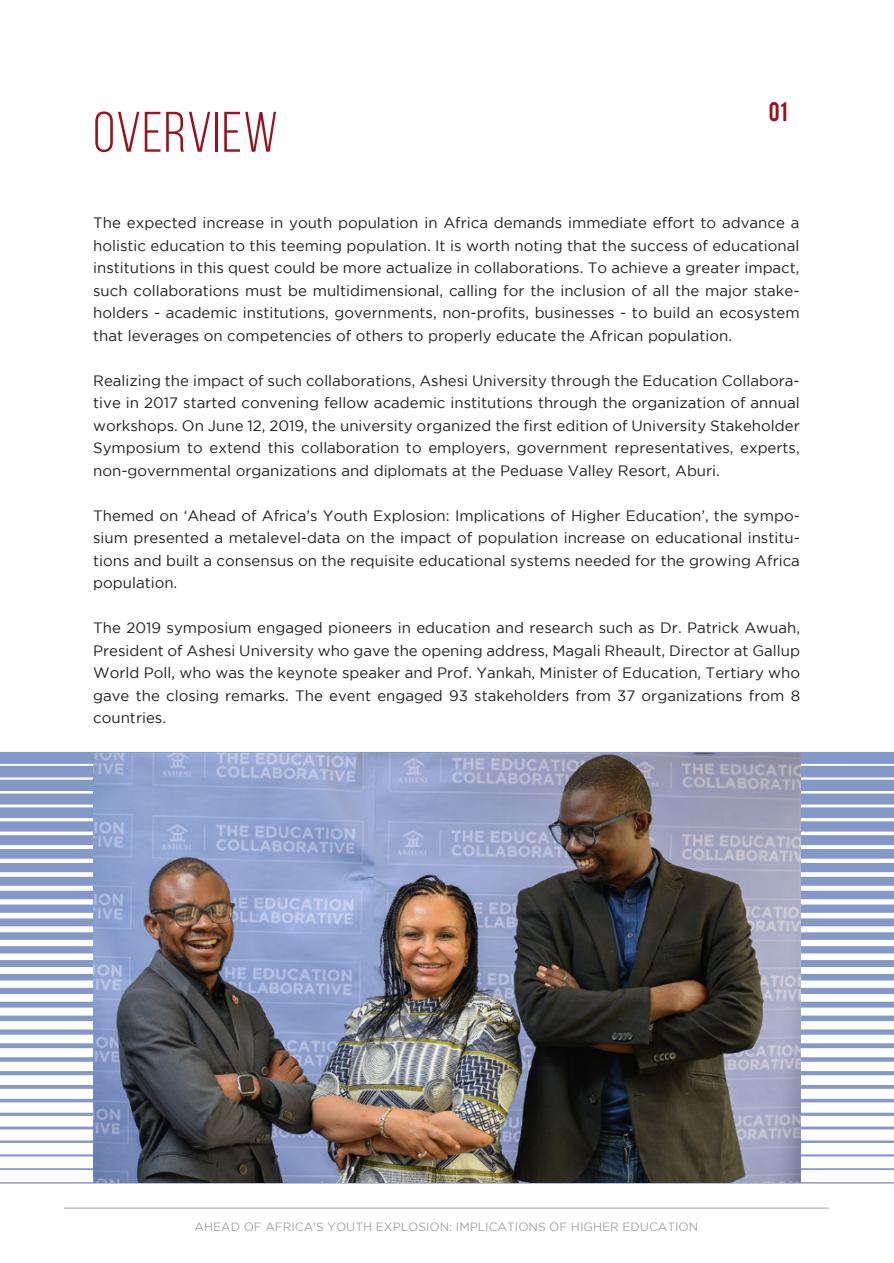
<style>
.page{position:relative;width:894px;height:1263px;background:#fff}
.page>*{position:absolute;margin:0;border:0;box-sizing:border-box;transform-origin:0 0}
.t1{font:57px "Bebas Neue";letter-spacing:.025em;color:#961320}
.t2{font:21px "Bebas";color:#961320}
.t3{font:15px/22.5px "Gotham";color:#231f20;text-align:justify}
.t4{font:12px "Gotham";color:#a1a3a6}
</style>
<div class="page">
<div style="left:0;top:752px;width:894px;height:12px;background:#8599c8"></div>
<div style="left:0;top:766px;width:894px;height:11px;background:#8599c8"></div>
<div style="left:0;top:780px;width:894px;height:11px;background:#8599c8"></div>
<div style="left:0;top:793px;width:894px;height:11px;background:#8599c8"></div>
<div style="left:0;top:807px;width:894px;height:11px;background:#8599c8"></div>
<div style="left:0;top:821px;width:894px;height:10px;background:#8599c8"></div>
<div style="left:0;top:835px;width:894px;height:10px;background:#8599c8"></div>
<div style="left:0;top:849px;width:894px;height:10px;background:#8599c8"></div>
<div style="left:0;top:863px;width:894px;height:9px;background:#8599c8"></div>
<div style="left:0;top:877px;width:894px;height:9px;background:#8599c8"></div>
<div style="left:0;top:891px;width:894px;height:8px;background:#8599c8"></div>
<div style="left:0;top:904px;width:894px;height:9px;background:#8599c8"></div>
<div style="left:0;top:918px;width:894px;height:8px;background:#8599c8"></div>
<div style="left:0;top:932px;width:894px;height:8px;background:#8599c8"></div>
<div style="left:0;top:946px;width:894px;height:7px;background:#8599c8"></div>
<div style="left:0;top:960px;width:894px;height:7px;background:#8599c8"></div>
<div style="left:0;top:974px;width:894px;height:6px;background:#8599c8"></div>
<div style="left:0;top:988px;width:894px;height:6px;background:#8599c8"></div>
<div style="left:0;top:1002px;width:894px;height:5px;background:#8599c8"></div>
<div style="left:0;top:1015px;width:894px;height:6px;background:#8599c8"></div>
<div style="left:0;top:1029px;width:894px;height:6px;background:#8599c8"></div>
<div style="left:0;top:1043px;width:894px;height:5px;background:#8599c8"></div>
<div style="left:0;top:1057px;width:894px;height:5px;background:#8599c8"></div>
<hr style="left:0;top:1071px;width:894px;height:4px;background:#8599c8">
<svg style="left:0;top:1085px;width:894px;height:4px"></svg>
<hr style="left:0;top:1099px;width:894px;height:3px;background:#8599c8">
<hr style="left:0;top:1113px;width:894px;height:3px;background:#8599c8">
<hr style="left:0;top:1126px;width:894px;height:3px;background:#8599c8">
<hr style="left:0;top:1140px;width:894px;height:3px;background:#8599c8">
<hr style="left:0;top:1154px;width:894px;height:2px;background:#8599c8">
<hr style="left:0;top:1168px;width:894px;height:2px;background:#8599c8">
<hr style="left:0;top:1182px;width:894px;height:1px;background:#8599c8">
<hr style="left:64px;top:1208px;width:765px;height:1px;background:#a1a3a6">
<img style="left:93px;top:752px;width:707px;height:431px">
<h1 class="t1" style="left:93px;top:102px;width:186px">OVERVIEW</h1>
<h2 class="t2" style="left:769px;top:96px;width:20px">01</h2>
<p class="t3" style="left:93px;top:211px;width:708px">The expected increase in youth population in Africa demands immediate effort to advance a holistic education to this teeming population. It is worth noting that the success of educational institutions in this quest could be more actualize in collaborations. To achieve a greater impact, such collaborations must be multidimensional, calling for the inclusion of all the major stake&shy;holders - academic institutions, governments, non-profits, businesses - to build an ecosystem that leverages on competencies of others to properly educate the African population.</p>
<p class="t3" style="left:93px;top:369px;width:708px">Realizing the impact of such collaborations, Ashesi University through the Education Collabora&shy;tive in 2017 started convening fellow academic institutions through the organization of annual workshops. On June 12, 2019, the university organized the first edition of University Stakeholder Symposium to extend this collaboration to employers, government representatives, experts, non-governmental organizations and diplomats at the Peduase Valley Resort, Aburi.</p>
<p class="t3" style="left:93px;top:504px;width:708px">Themed on ‘Ahead of Africa’s Youth Explosion: Implications of Higher Education’, the sympo&shy;sium presented a metalevel-data on the impact of population increase on educational institu&shy;tions and built a consensus on the requisite educational systems needed for the growing Africa population.</p>
<p class="t3" style="left:93px;top:616px;width:708px">The 2019 symposium engaged pioneers in education and research such as Dr. Patrick Awuah, President of Ashesi University who gave the opening address, Magali Rheault, Director at Gallup World Poll, who was the keynote speaker and Prof. Yankah, Minister of Education, Tertiary who gave the closing remarks. The event engaged 93 stakeholders from 37 organizations from 8 countries.</p>
<p class="t4" style="left:195px;top:1220px;width:505px">AHEAD OF AFRICA’S YOUTH EXPLOSION: IMPLICATIONS OF HIGHER EDUCATION</p>
</div>
